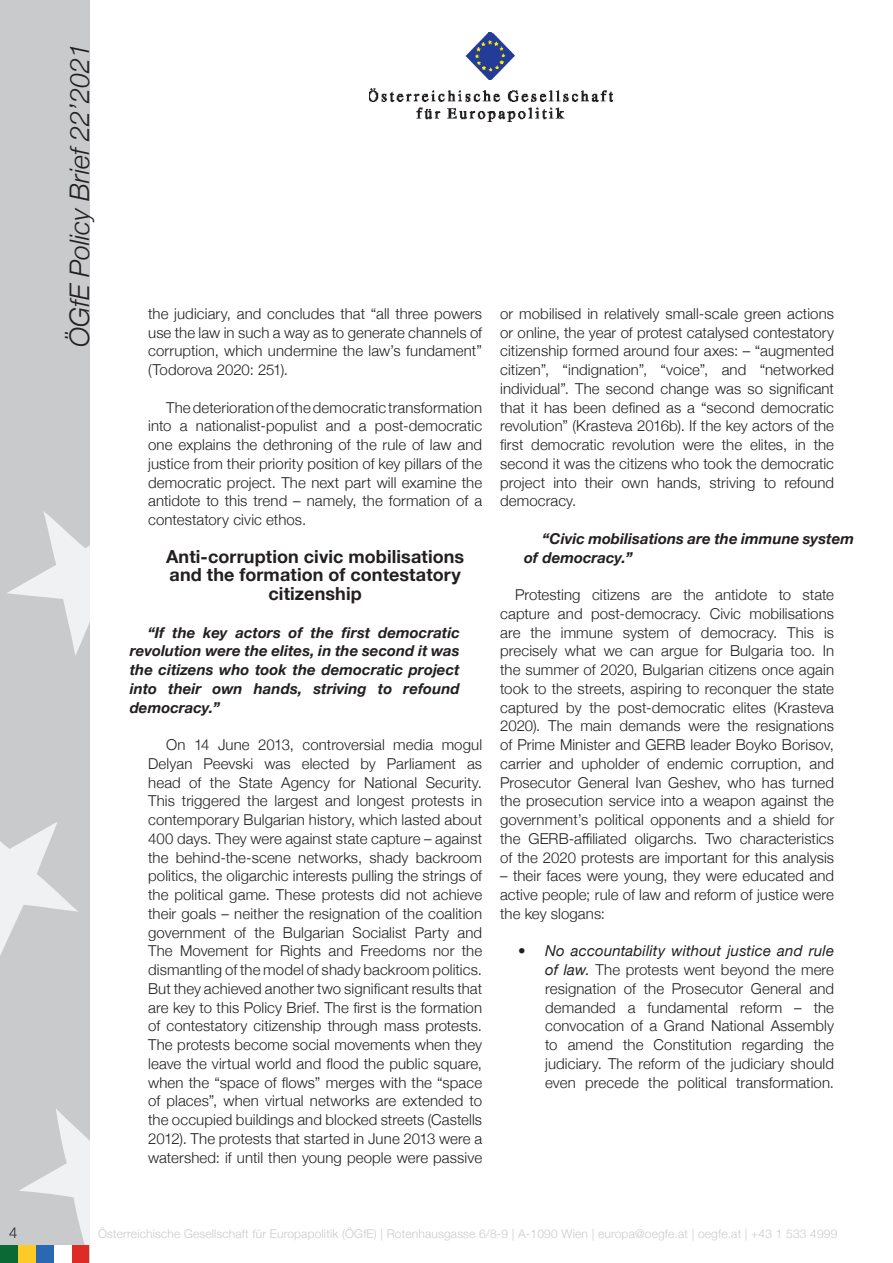
<style>
.page{position:relative;width:893px;height:1263px;background:#fff}
.page>*{position:absolute;margin:0;border:0;box-sizing:border-box;transform-origin:0 0}
.t1{font:italic 300 27px "Helvetica Neue";color:#231f20}
.Zwischenüberschrift{font:700 18px/18.8px "Helvetica Neue";letter-spacing:.005em;color:#231f20;text-align:center}
.Standard_Paragraph{font:300 15px/18.8px "Helvetica Neue";letter-spacing:.005em;color:#231f20;text-align:justify}
.Standard_Paragraph-2{font:italic 700 15px/18.8px "Helvetica Neue";letter-spacing:.005em;color:#231f20;text-align:justify}
.t2{font:300 12px "Helvetica Neue";letter-spacing:.015em;color:#c9cacc}
.s1{font-weight:400;font-style:italic}
</style>
<div class="page">
<div style="left:0;top:0;width:89px;height:1263px;background:#c9cacc"></div>
<svg style="left:19px;top:1109px;width:70px;height:136px"></svg>
<svg style="left:0;top:822px;width:78px;height:134px"></svg>
<svg style="left:7px;top:511px;width:82px;height:144px"></svg>
<div style="left:18px;top:1245px;width:18px;height:18px;background:#fecb26"></div>
<div style="left:36px;top:1245px;width:18px;height:18px;background:#2b68b3"></div>
<div style="left:71px;top:1245px;width:18px;height:18px;background:#de2b26"></div>
<div style="left:0;top:1245px;width:18px;height:18px;background:#0b6936"></div>
<div style="left:54px;top:1245px;width:17px;height:18px;background:#fff"></div>
<img style="left:370px;top:32px;width:243px;height:90px">
<h1 class="t1" style="left:58px;top:347px;width:305px;rotate:-90deg">ÖGfE Policy Brief 22’2021</h1>
<p class="Standard_Paragraph" style="left:148px;top:303px;width:335px">the judiciary, and concludes that “all three powers use the law in such a way as to generate channels of corruption, which undermine the law’s fundament” (Todorova 2020: 251).</p>
<p class="Standard_Paragraph" style="left:148px;top:397px;width:335px;text-indent:18px">The deterioration of the democratic transformation into a nationalist-populist and a post-democratic one explains the dethroning of the rule of law and justice from their priority position of key pillars of the democratic project. The next part will examine the antidote to this trend – namely, the formation of a contestatory civic ethos.</p>
<p class="Zwischenüberschrift" style="left:166px;top:547px;width:300px">Anti-corruption civic mobilisations and the formation of contestatory citizenship</p>
<p class="Standard_Paragraph-2" style="left:130px;top:623px;width:332px;text-indent:18px">“If the key actors of the first democratic revolution were the elites, in the second it was the citizens who took the democratic project into their own hands, striving to refound democracy.”</p>
<p class="Standard_Paragraph" style="left:148px;top:734px;width:335px;text-indent:18px">On 14 June 2013, controversial media mogul Delyan Peevski was elected by Parliament as head of the State Agency for National Security.<br>This triggered the largest and longest protests in contemporary Bulgarian history, which lasted about 400 days. They were against state capture – against the behind-the-scene networks, shady backroom politics, the oligarchic interests pulling the strings of the political game. These protests did not achieve their goals – neither the resignation of the coalition government of the Bulgarian Socialist Party and The Movement for Rights and Freedoms nor the dismantling of the model of shady backroom politics.<br>But they achieved another two significant results that are key to this Policy Brief. The first is the formation of contestatory citizenship through mass protests.<br>The protests become social movements when they leave the virtual world and flood the public square, when the “space of flows” merges with the “space of places”, when virtual networks are extended to the occupied buildings and blocked streets (Castells 2012). The protests that started in June 2013 were a watershed: if until then young people were passive</p>
<p class="Standard_Paragraph" style="left:500px;top:303px;width:335px">or mobilised in relatively small-scale green actions or online, the year of protest catalysed contestatory citizenship formed around four axes: – “augmented citizen”, “indignation”, “voice”, and “networked individual”. The second change was so significant that it has been defined as a “second democratic revolution” (Krasteva 2016b). If the key actors of the first democratic revolution were the elites, in the second it was the citizens who took the democratic project into their own hands, striving to refound democracy.</p>
<p class="Standard_Paragraph-2" style="left:524px;top:529px;width:331px;text-indent:18px">“Civic mobilisations are the immune system of democracy.”</p>
<p class="Standard_Paragraph" style="left:500px;top:584px;width:335px;text-indent:15px">Protesting citizens are the antidote to state capture and post-democracy. Civic mobilisations are the immune system of democracy. This is precisely what we can argue for Bulgaria too. In the summer of 2020, Bulgarian citizens once again took to the streets, aspiring to reconquer the state captured by the post-democratic elites (Krasteva 2020). The main demands were the resignations of Prime Minister and GERB leader Boyko Borisov, carrier and upholder of endemic corruption, and Prosecutor General Ivan Geshev, who has turned the prosecution service into a weapon against the government’s political opponents and a shield for the GERB-affiliated oligarchs. Two characteristics of the 2020 protests are important for this analysis</p>
<p class="Standard_Paragraph" style="left:500px;top:865px;width:335px">– their faces were young, they were educated and active people; rule of law and reform of justice were the key slogans:</p>
<p class="Standard_Paragraph" style="left:545px;top:940px;width:290px;text-indent:-27px"><span class="s1">• No accountability without justice and rule of law.</span> The protests went beyond the mere resignation of the Prosecutor General and demanded a fundamental reform – the convocation of a Grand National Assembly to amend the Constitution regarding the judiciary. The reform of the judiciary should even precede the political transformation.</p>
<p class="Standard_Paragraph" style="left:9px;top:1222px;width:10px">4</p>
<p class="t2" style="left:98px;top:1224px;width:741px">Österreichische Gesellschaft für Europapolitik (ÖGfE) | Rotenhausgasse 6/8-9 | A-1090 Wien | europa@oegfe.at | oegfe.at | +43 1 533 4999</p>
</div>
